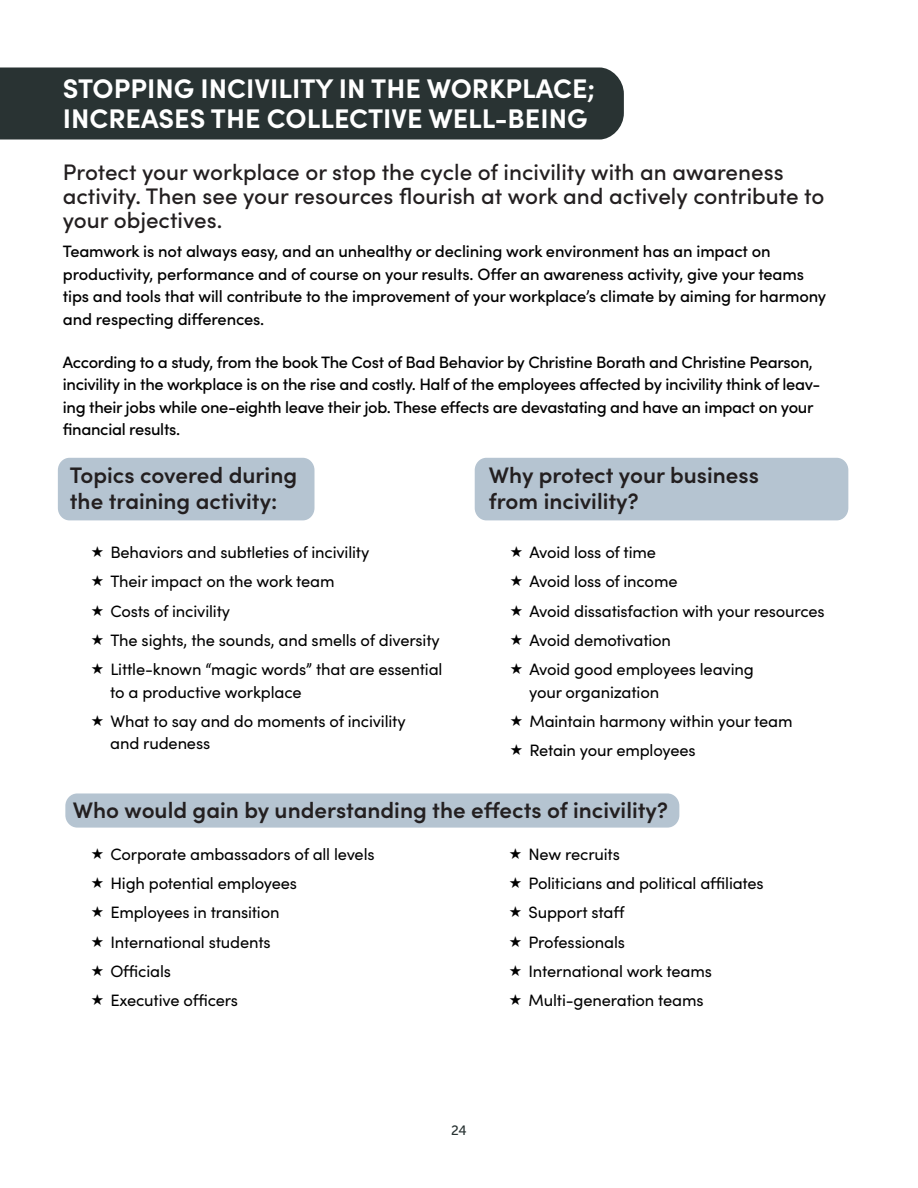
<style>
.page{position:relative;width:918px;height:1188px;background:#fff}
.page>*{position:absolute;margin:0;border:0;box-sizing:border-box;transform-origin:0 0}
.t1{font:700 27px/30px "Sofia Pro";color:#fff}
.t2{font:500 22.5px/24px "Sofia Pro";color:#231f20}
.Subtitle{font:600 22.5px/25.5px "Sofia Pro";color:#231f20}
.t3{font:16.5px/22.5px "Sofia Pro";letter-spacing:-.01em;color:#000}
.t4{font:500 16.5px/22.5px "Sofia Pro";letter-spacing:-.02em;color:#000}
.t5{font:13.5px "Museo Sans 500";color:#293333}
</style>
<div class="page">
<div style="left:58px;top:458px;width:257px;height:62px;background:#b5c4d1"></div>
<div style="left:475px;top:458px;width:373px;height:62px;background:#b5c4d1"></div>
<div style="left:65px;top:793px;width:614px;height:35px;background:#b5c4d1"></div>
<div style="left:0;top:68px;width:624px;height:72px;background:#293333"></div>
<p class="t1" style="left:63px;top:71px;width:534px">STOPPING INCIVILITY IN THE WORKPLACE;<br>INCREASES THE COLLECTIVE WELL-BEING</p>
<p class="t2" style="left:63px;top:159px;width:763px">Protect your workplace or stop the cycle of incivility with an awareness activity. Then see your resources flourish at work and actively contribute to your objectives.</p>
<p class="t4" style="left:63px;top:239px;width:765px">Teamwork is not always easy, and an unhealthy or declining work environment has an impact on productivity, performance and of course on your results. Offer an awareness activity, give your teams tips and tools that will contribute to the improvement of your workplace’s climate by aiming for harmony and respecting differences.</p>
<p class="t4" style="left:63px;top:350px;width:759px">According to a study, from the book The Cost of Bad Behavior by Christine Borath and Christine Pearson, incivility in the workplace is on the rise and costly. Half of the employees affected by incivility think of leav&shy;ing their jobs while one-eighth leave their job. These effects are devastating and have an impact on your financial results.</p>
<p class="Subtitle" style="left:489px;top:461px;width:272px">Why protect your business from incivility?</p>
<p class="t3" style="left:529px;top:540px;width:128px">Avoid loss of time</p>
<p class="t3" style="left:529px;top:569px;width:150px">Avoid loss of income</p>
<p class="t3" style="left:529px;top:599px;width:297px">Avoid dissatisfaction with your resources</p>
<p class="t3" style="left:529px;top:628px;width:143px">Avoid demotivation</p>
<p class="t3" style="left:529px;top:657px;width:226px">Avoid good employees leaving your organization</p>
<p class="t3" style="left:529px;top:709px;width:265px">Maintain harmony within your team</p>
<p class="t3" style="left:529px;top:738px;width:168px">Retain your employees</p>
<p class="Subtitle" style="left:70px;top:461px;width:229px">Topics covered during the training activity:</p>
<p class="t3" style="left:110px;top:540px;width:260px">Behaviors and subtleties of incivility</p>
<p class="t3" style="left:110px;top:569px;width:226px">Their impact on the work team</p>
<p class="t3" style="left:110px;top:599px;width:121px">Costs of incivility</p>
<p class="t3" style="left:110px;top:628px;width:331px">The sights, the sounds, and smells of diversity</p>
<p class="t3" style="left:110px;top:657px;width:334px">Little-known “magic words” that are essential to a productive workplace</p>
<p class="t3" style="left:110px;top:709px;width:297px">What to say and do moments of incivility and rudeness</p>
<p class="Subtitle" style="left:73px;top:796px;width:597px">Who would gain by understanding the effects of incivility?</p>
<p class="t3" style="left:110px;top:842px;width:266px">Corporate ambassadors of all levels</p>
<p class="t3" style="left:110px;top:871px;width:188px">High potential employees</p>
<p class="t3" style="left:110px;top:900px;width:171px">Employees in transition</p>
<p class="t3" style="left:110px;top:930px;width:162px">International students</p>
<p class="t3" style="left:110px;top:959px;width:62px">Officials</p>
<p class="t3" style="left:110px;top:988px;width:129px">Executive officers</p>
<p class="t5" style="left:451px;top:1123px;width:17px">24</p>
<p class="t3" style="left:528px;top:842px;width:93px">New recruits</p>
<p class="t3" style="left:528px;top:871px;width:237px">Politicians and political affiliates</p>
<p class="t3" style="left:528px;top:900px;width:98px">Support staff</p>
<p class="t3" style="left:528px;top:930px;width:98px">Professionals</p>
<p class="t3" style="left:528px;top:959px;width:185px">International work teams</p>
<p class="t3" style="left:528px;top:988px;width:177px">Multi-generation teams</p>
</div>
